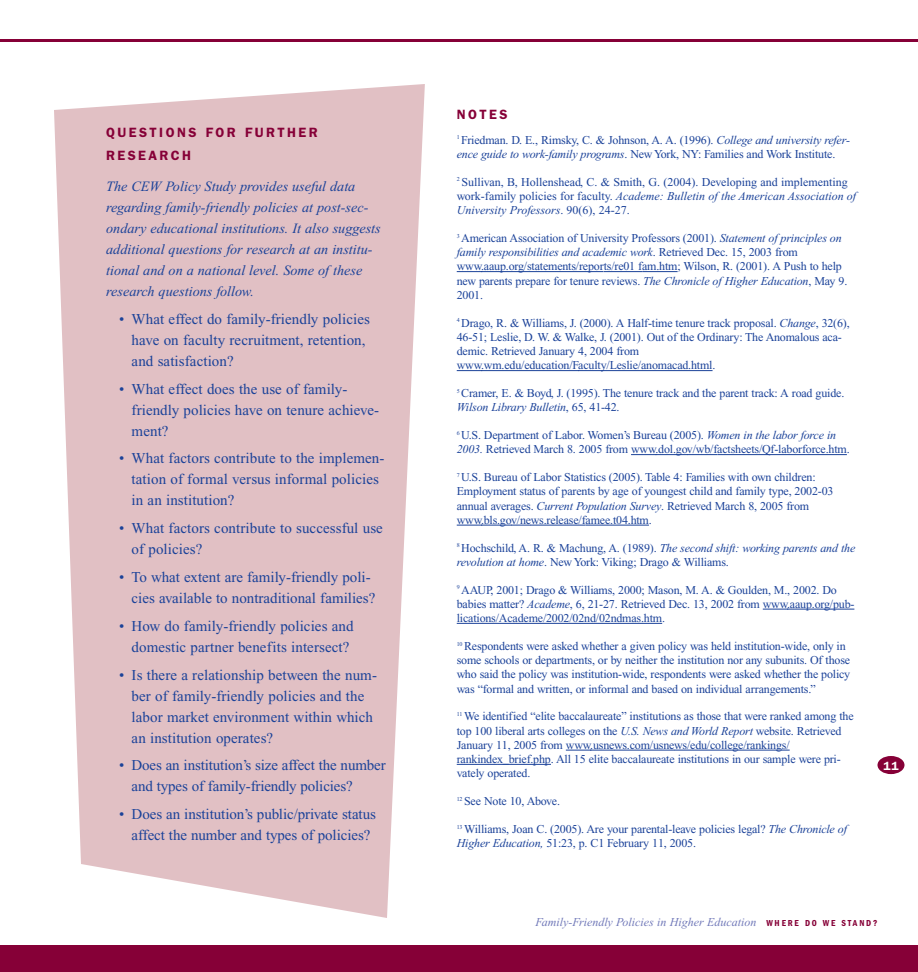
<style>
.page{position:relative;width:918px;height:972px;background:#fff}
.page>*{position:absolute;margin:0;border:0;box-sizing:border-box;transform-origin:0 0}
.t1{font:15px/21px "Times New Roman";letter-spacing:.005em;color:#1b4299}
.t2{font:italic 14.25px/21px "Times New Roman";color:#1b4299}
.t3{font:600 13.5px/22.5px "Franklin Gothic";letter-spacing:.18em;color:#860037}
.t4{font:12px/14.2px "Times New Roman";letter-spacing:-.015em;color:#1b4299}
.t5{font:italic 12px "Times New Roman";color:#7179b9}
.t6{font:600 12px "Franklin Gothic";color:#fff}
.s1{font-style:italic}
.s2{font-family:"Franklin Gothic";font-weight:600;font-style:normal;font-stretch:condensed;font-size:9px;color:#860037}
</style>
<div class="page">
<svg style="left:54px;top:84px;width:371px;height:834px;background:#e4c8cb"></svg>
<div style="left:878px;top:756px;width:26px;height:18px;background:#860037;border-radius:50%"></div>
<div style="left:0;top:945px;width:918px;height:27px;background:#860037"></div>
<hr style="left:0;top:39px;width:918px;height:3px;background:#860037">
<svg style="left:457px;top:271px;width:24px;height:1px"></svg>
<hr style="left:481px;top:271px;width:37px;height:1px;background:#1b4299">
<hr style="left:518px;top:271px;width:86px;height:1px;background:#1b4299">
<hr style="left:604px;top:271px;width:38px;height:1px;background:#1b4299">
<hr style="left:642px;top:271px;width:36px;height:1px;background:#1b4299">
<svg style="left:457px;top:370px;width:24px;height:1px"></svg>
<hr style="left:481px;top:370px;width:98px;height:1px;background:#1b4299">
<hr style="left:578px;top:370px;width:135px;height:1px;background:#1b4299">
<svg style="left:631px;top:454px;width:24px;height:1px"></svg>
<hr style="left:655px;top:454px;width:32px;height:1px;background:#1b4299">
<hr style="left:687px;top:454px;width:30px;height:1px;background:#1b4299">
<hr style="left:717px;top:454px;width:130px;height:1px;background:#1b4299">
<svg style="left:457px;top:525px;width:74px;height:1px"></svg>
<hr style="left:531px;top:525px;width:55px;height:1px;background:#1b4299">
<hr style="left:586px;top:525px;width:63px;height:1px;background:#1b4299">
<svg style="left:763px;top:609px;width:24px;height:1px"></svg>
<hr style="left:787px;top:609px;width:37px;height:1px;background:#1b4299">
<svg style="left:824px;top:609px;width:30px;height:1px"></svg>
<hr style="left:457px;top:623px;width:205px;height:1px;background:#1b4299">
<svg style="left:566px;top:750px;width:48px;height:1px"></svg>
<hr style="left:614px;top:750px;width:60px;height:1px;background:#1b4299">
<hr style="left:674px;top:750px;width:59px;height:1px;background:#1b4299">
<hr style="left:732px;top:750px;width:58px;height:1px;background:#1b4299">
<hr style="left:457px;top:764px;width:40px;height:1px;background:#1b4299">
<hr style="left:497px;top:764px;width:54px;height:1px;background:#1b4299">
<p class="t3" style="left:106px;top:123px;width:213px">QUESTIONS FOR FURTHER<br>RESEARCH</p>
<p class="t2" style="left:106px;top:177px;width:276px">The CEW Policy Study provides useful data regarding family-friendly policies at post-sec&shy;ondary educational institutions. It also suggests additional questions for research at an institu&shy;tional and on a national level. Some of these research questions follow.</p>
<p class="t1" style="left:132px;top:310px;width:240px;text-indent:-13px">• What effect do family-friendly policies have on faculty recruitment, retention, and satisfaction?</p>
<p class="t1" style="left:132px;top:379px;width:249px;text-indent:-13px">• What effect does the use of family&shy;friendly policies have on tenure achieve&shy;ment?</p>
<p class="t1" style="left:132px;top:449px;width:254px;text-indent:-13px">• What factors contribute to the implemen&shy;tation of formal versus informal policies in an institution?</p>
<p class="t1" style="left:132px;top:519px;width:253px;text-indent:-13px">• What factors contribute to successful use of policies?</p>
<p class="t1" style="left:132px;top:568px;width:245px;text-indent:-13px">• To what extent are family-friendly poli&shy;cies available to nontraditional families?</p>
<p class="t1" style="left:119px;top:617px;width:236px;text-align:center">• How do family-friendly policies and domestic partner benefits intersect?</p>
<p class="t1" style="left:132px;top:665px;width:247px;text-indent:-13px">• Is there a relationship between the num&shy;ber of family-friendly policies and the labor market environment within which an institution operates?</p>
<p class="t1" style="left:132px;top:756px;width:256px;text-indent:-13px">• Does an institution’s size affect the number and types of family-friendly policies?</p>
<p class="t1" style="left:119px;top:805px;width:258px;text-align:center">• Does an institution’s public/private status affect the number and types of policies?</p>
<p class="t3" style="left:457px;top:105px;width:52px">NOTES</p>
<p class="t4" style="left:457px;top:134px;width:395px"><sup>1</sup> Friedman. D. E., Rimsky, C. &amp; Johnson, A. A. (1996). <span class="s1">College and university refer&shy;ence guide to work-family programs</span>. New York, NY: Families and Work Institute.</p>
<p class="t4" style="left:457px;top:176px;width:401px"><sup>2</sup> Sullivan, B, Hollenshead, C. &amp; Smith, G. (2004). Developing and implementing work-family policies for faculty. <span class="s1">Academe: Bulletin of the American Association of<br>University Professors</span>. 90(6), 24-27.</p>
<p class="t4" style="left:457px;top:232px;width:392px"><sup>3</sup> American Association of University Professors (2001). <span class="s1">Statement of principles on family responsibilities and academic work</span>. Retrieved Dec. 15, 2003 from www.aaup.org/statements/reports/re01 fam.htm; Wilson, R. (2001). A Push to help new parents prepare for tenure reviews. <span class="s1">The Chronicle of Higher Education</span>, May 9.<br>2001.</p>
<p class="t4" style="left:457px;top:317px;width:395px"><sup>4</sup> Drago, R. &amp; Williams, J. (2000). A Half-time tenure track proposal. <span class="s1">Change</span>, 32(6), 46-51; Leslie, D. W. &amp; Walke, J. (2001). Out of the Ordinary: The Anomalous aca&shy;demic. Retrieved January 4, 2004 from www.wm.edu/education/Faculty/Leslie/anomacad.html.</p>
<p class="t4" style="left:457px;top:387px;width:389px"><sup>5</sup> Cramer, E. &amp; Boyd, J. (1995). The tenure track and the parent track: A road guide.<br><span class="s1">Wilson Library Bulletin</span>, 65, 41-42.</p>
<p class="t4" style="left:457px;top:429px;width:394px"><sup>6</sup> U.S. Department of Labor. Women’s Bureau (2005). <span class="s1">Women in the labor force in<br>2003.</span> Retrieved March 8. 2005 from www.dol.gov/wb/factsheets/Qf-laborforce.htm.</p>
<p class="t4" style="left:457px;top:471px;width:378px"><sup>7</sup> U.S. Bureau of Labor Statistics (2005). Table 4: Families with own children:<br>Employment status of parents by age of youngest child and family type, 2002-03 annual averages. <span class="s1">Current Population Survey</span>. Retrieved March 8, 2005 from www.bls.gov/news.release/famee.t04.htm.</p>
<p class="t4" style="left:457px;top:542px;width:400px"><sup>8</sup> Hochschild, A. R. &amp; Machung, A. (1989). <span class="s1">The second shift: working parents and the revolution at home</span>. New York: Viking; Drago &amp; Williams.</p>
<p class="t4" style="left:457px;top:584px;width:399px"><sup>9</sup> AAUP, 2001; Drago &amp; Williams, 2000; Mason, M. A. &amp; Goulden, M., 2002. Do babies matter? <span class="s1">Academe</span>, 6, 21-27. Retrieved Dec. 13, 2002 from www.aaup.org/pub&shy;lications/Academe/2002/02nd/02ndmas.htm.</p>
<p class="t4" style="left:457px;top:640px;width:395px"><sup>10</sup> Respondents were asked whether a given policy was held institution-wide, only in some schools or departments, or by neither the institution nor any subunits. Of those who said the policy was institution-wide, respondents were asked whether the policy was “formal and written, or informal and based on individual arrangements.”</p>
<p class="t4" style="left:457px;top:710px;width:398px"><sup>11</sup> We identified “elite baccalaureate” institutions as those that were ranked among the top 100 liberal arts colleges on the <span class="s1">U.S. News and World Report</span> website. Retrieved January 11, 2005 from www.usnews.com/usnews/edu/college/rankings/ rankindex_brief.php. All 15 elite baccalaureate institutions in our sample were pri&shy;vately operated.</p>
<p class="t4" style="left:457px;top:795px;width:105px"><sup>12</sup> See Note 10, Above.</p>
<p class="t4" style="left:457px;top:823px;width:392px"><sup>13</sup> Williams, Joan C. (2005). Are your parental-leave policies legal? <span class="s1">The Chronicle of<br>Higher Education,</span> 51:23, p. C1 February 11, 2005.</p>
<p class="t6" style="left:883px;top:761px;width:17px">11</p>
<p class="t5" style="left:535px;top:918px;width:344px">Family-Friendly Policies in Higher Education <span class="s2">W H E R E D O W E S T A N D ?</span></p>
</div>
